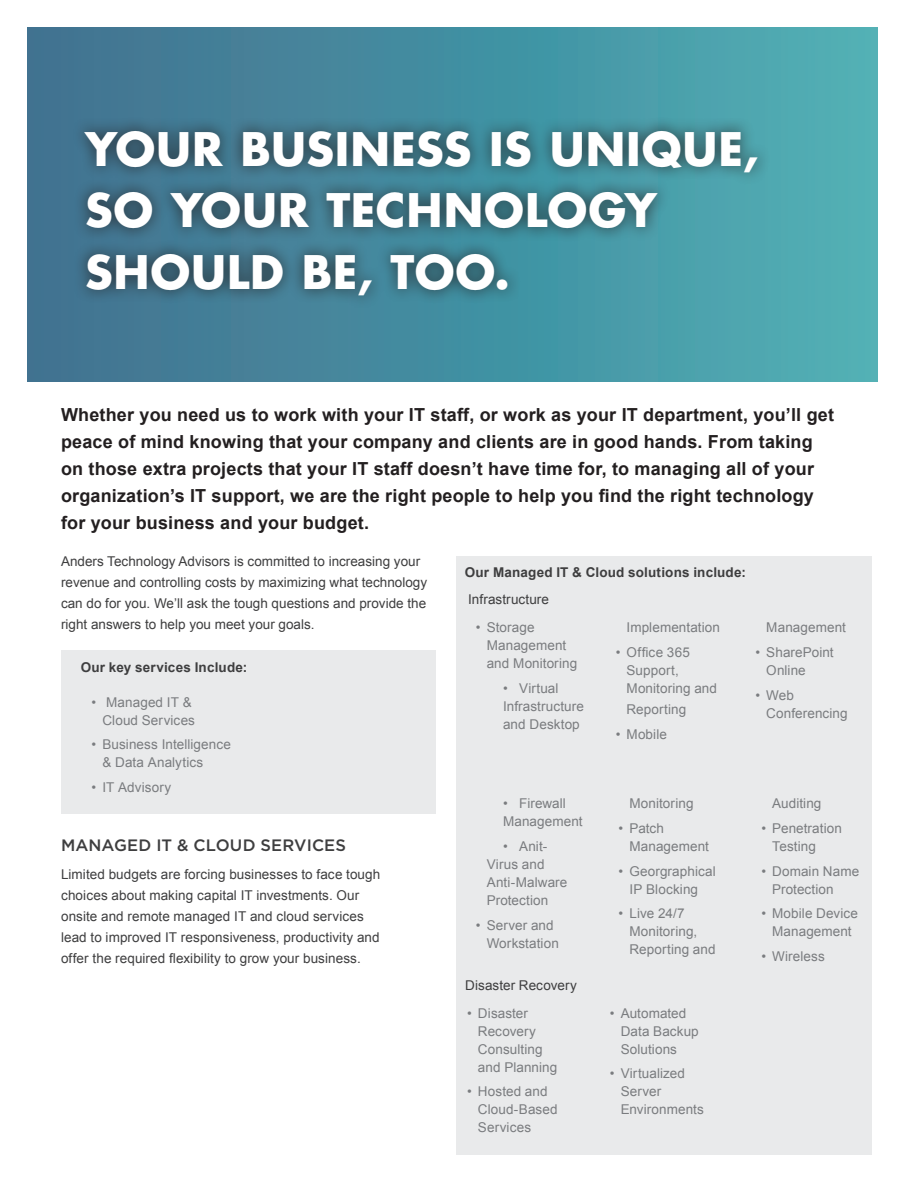
<style>
.page{position:relative;width:918px;height:1188px;background:#fff}
.page>*{position:absolute;margin:0;border:0;box-sizing:border-box;transform-origin:0 0}
.t1{font:700 45px "Futura Std";color:#fff}
.t2{font:700 18px/27px "Arial";letter-spacing:.01em;color:#231f20}
.t3{font:500 16.5px "Gotham";letter-spacing:.005em;color:#3e3e3f}
.t4{font:13.5px/18px "Arial";letter-spacing:.005em;color:#7a7c7f}
.t5{font:13.5px/21px "Arial";color:#3e3e3f}
.t6{font:700 13.5px "Arial";letter-spacing:.01em;color:#3e3e3f}
</style>
<div class="page">
<div style="left:27px;top:27px;width:851px;height:354px;background:linear-gradient(to right,#3f708f,#4eb0b5)"></div>
<div style="left:61px;top:650px;width:375px;height:164px;background:#e9eaeb"></div>
<div style="left:72px;top:116px;width:699px;height:193px;background:#231f20;opacity:.8"></div>
<div style="left:456px;top:556px;width:416px;height:598px;background:#e9eaeb"></div>
<h1 class="t1" style="left:85px;top:119px;width:36px">YOUR</h1>
<h1 class="t1" style="left:240px;top:119px;width:30px">BUSINESS</h1>
<h1 class="t1" style="left:489px;top:119px;width:90px">IS UNI</h1>
<h1 class="t1" style="left:642px;top:119px;width:118px">QUE,</h1>
<h1 class="t1" style="left:85px;top:180px;width:122px">SO YOUR</h1>
<h1 class="t1" style="left:326px;top:180px;width:35px">TECHNOLOGY</h1>
<h1 class="t1" style="left:85px;top:242px;width:34px">SHOUL</h1>
<h1 class="t1" style="left:250px;top:242px;width:176px">D BE , TOO</h1>
<h1 class="t1" style="left:495px;top:242px;width:17px">.</h1>
<p class="t2" style="left:61px;top:402px;width:775px">Whether you need us to work with your IT staff, or work as your IT department, you’ll get peace of mind knowing that your company and clients are in good hands. From taking on those extra projects that your IT staff doesn’t have time for, to managing all of your organization’s IT support, we are the right people to help you find the right technology for your business and your budget.</p>
<p class="t5" style="left:61px;top:551px;width:368px">Anders Technology Advisors is committed to increasing your revenue and controlling costs by maximizing what technology can do for you. We’ll ask the tough questions and provide the right answers to help you meet your goals.</p>
<p class="t6" style="left:81px;top:658px;width:168px">Our key services Include:</p>
<p class="t4" style="left:92px;top:693px;width:105px;text-align:right">• Managed IT &amp;<br>Cloud Services</p>
<p class="t4" style="left:102px;top:736px;width:130px;text-indent:-11px">• Business Intelligence &amp; Data Analytics</p>
<p class="t4" style="left:92px;top:778px;width:81px">• IT Advisory</p>
<p class="t3" style="left:61px;top:834px;width:287px">MANAGED IT &amp; CLOUD SERVICES</p>
<p class="t5" style="left:61px;top:864px;width:321px">Limited budgets are forcing businesses to face tough choices about making capital IT investments. Our onsite and remote managed IT and cloud services lead to improved IT responsiveness, productivity and offer the required flexibility to grow your business.</p>
<p class="t6" style="left:465px;top:564px;width:283px">Our Managed IT &amp; Cloud solutions include:</p>
<p class="t5" style="left:468px;top:589px;width:82px">Infrastructure</p>
<p class="t4" style="left:487px;top:619px;width:92px;text-indent:-11px">• Storage<br>Management and Monitoring</p>
<p class="t4" style="left:503px;top:679px;width:82px">• Virtual<br>Infrastructure and Desktop</p>
<p class="t4" style="left:627px;top:619px;width:95px">Implementation</p>
<p class="t4" style="left:627px;top:643px;width:92px;text-indent:-11px">• Office 365<br>Support,<br>Monitoring and</p>
<p class="t4" style="left:627px;top:701px;width:61px">Reporting</p>
<p class="t4" style="left:616px;top:726px;width:53px">• Mobile</p>
<p class="t4" style="left:766px;top:619px;width:81px">Management</p>
<p class="t4" style="left:766px;top:643px;width:69px;text-indent:-11px">• SharePoint<br>Online</p>
<p class="t4" style="left:766px;top:686px;width:83px;text-indent:-11px">• Web<br>Conferencing</p>
<p class="t4" style="left:503px;top:795px;width:81px">• Firewall<br>Management</p>
<p class="t4" style="left:487px;top:837px;width:82px;text-indent:16px">• Anit-<br>Virus and<br>Anti-Malware<br>Protection</p>
<p class="t4" style="left:487px;top:916px;width:74px;text-indent:-11px">• Server and<br>Workstation</p>
<p class="t5" style="left:465px;top:974px;width:113px">Disaster Recovery</p>
<p class="t4" style="left:478px;top:1004px;width:81px;text-indent:-11px">• Disaster<br>Recovery<br>Consulting and Planning</p>
<p class="t4" style="left:478px;top:1083px;width:81px;text-indent:-11px">• Hosted and<br>Cloud-Based<br>Services</p>
<p class="t4" style="left:629px;top:795px;width:66px">Monitoring</p>
<p class="t4" style="left:629px;top:819px;width:81px;text-indent:-11px">• Patch<br>Management</p>
<p class="t4" style="left:619px;top:862px;width:99px;text-align:center">• Georgraphical<br>IP Blocking</p>
<p class="t4" style="left:629px;top:905px;width:88px;text-indent:-11px">• Live 24/7<br>Monitoring,<br>Reporting and</p>
<p class="t4" style="left:621px;top:1004px;width:80px;text-indent:-11px">• Automated<br>Data Backup<br>Solutions</p>
<p class="t4" style="left:621px;top:1065px;width:85px;text-indent:-11px">• Virtualized<br>Server<br>Environments</p>
<p class="t4" style="left:772px;top:794px;width:51px">Auditing</p>
<p class="t4" style="left:772px;top:819px;width:71px;text-indent:-11px">• Penetration<br>Testing</p>
<p class="t4" style="left:772px;top:862px;width:89px;text-indent:-11px">• Domain Name<br>Protection</p>
<p class="t4" style="left:761px;top:905px;width:98px;text-align:center">• Mobile Device<br>Management</p>
<p class="t4" style="left:761px;top:947px;width:65px">• Wireless</p>
</div>
